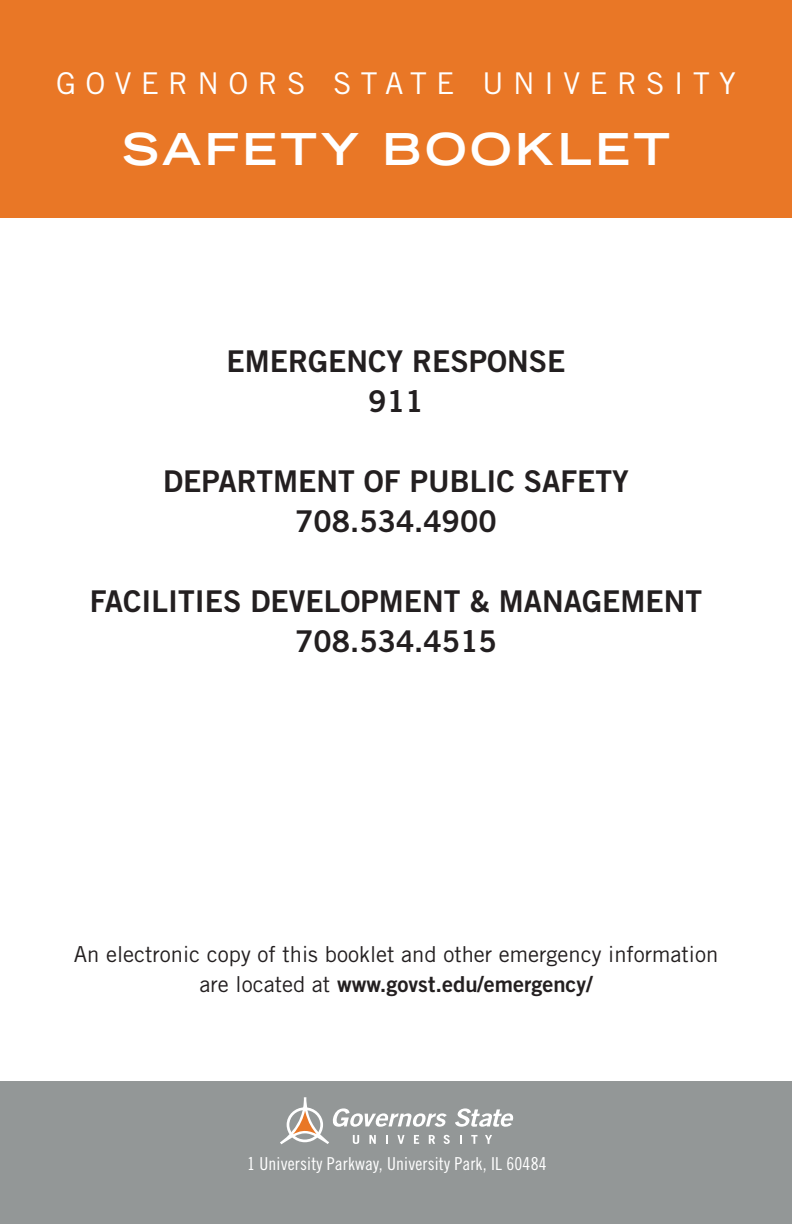
<style>
.page{position:relative;width:792px;height:1224px;background:#fff}
.page>*{position:absolute;margin:0;border:0;box-sizing:border-box;transform-origin:0 0}
.t1{font:700 expanded 44px "Trade Gothic LT Std";letter-spacing:.08em;color:#fff}
.t2{font:30px/40px "Trade Gothic LT Std Bd 2";color:#231f20;text-align:center}
.t3{font:30px "Trade Gothic LT Std";letter-spacing:.31em;color:#fff}
.t4{font:22px "Trade Gothic LT Std";color:#231f20}
.t5{font:22px "Trade Gothic LT Std Bd 2";color:#231f20}
.t6{font:17.8px "Trade Gothic LT Std Cn 18";letter-spacing:.01em;color:#fff}
.s1{font-family:"Trade Gothic LT Std"}
</style>
<div class="page">
<div style="left:0;top:0;width:792px;height:217px;background:#e97726"></div>
<div style="left:0;top:1082px;width:792px;height:142px;background:#939797"></div>
<svg style="left:280px;top:1097px;width:233px;height:47px"></svg>
<p class="t3" style="left:56px;top:65px;width:681px">GOVERNORS STATE UNIVERSITY</p>
<h1 class="t1" style="left:122px;top:121px;width:549px">SAFETY BOOKLET</h1>
<p class="t2" style="left:226px;top:340px;width:341px">EMERGENCY RESPONSE<br>911</p>
<p class="t2" style="left:163px;top:460px;width:467px">DEPARTMENT OF PUBLIC SAFETY<br>708.534.4900</p>
<p class="t2" style="left:90px;top:580px;width:614px">FACILITIES DEVELOPMENT &amp; MANAGEMENT<br>708.534.4515</p>
<p class="t4" style="left:74px;top:940px;width:646px">An electronic copy of this booklet and other emergency information</p>
<p class="t5" style="left:200px;top:970px;width:394px"><span class="s1">are located at</span> www.govst.edu/emergency/</p>
<p class="t6" style="left:247px;top:1153px;width:301px">1 University Parkway, University Park, IL 60484</p>
</div>
